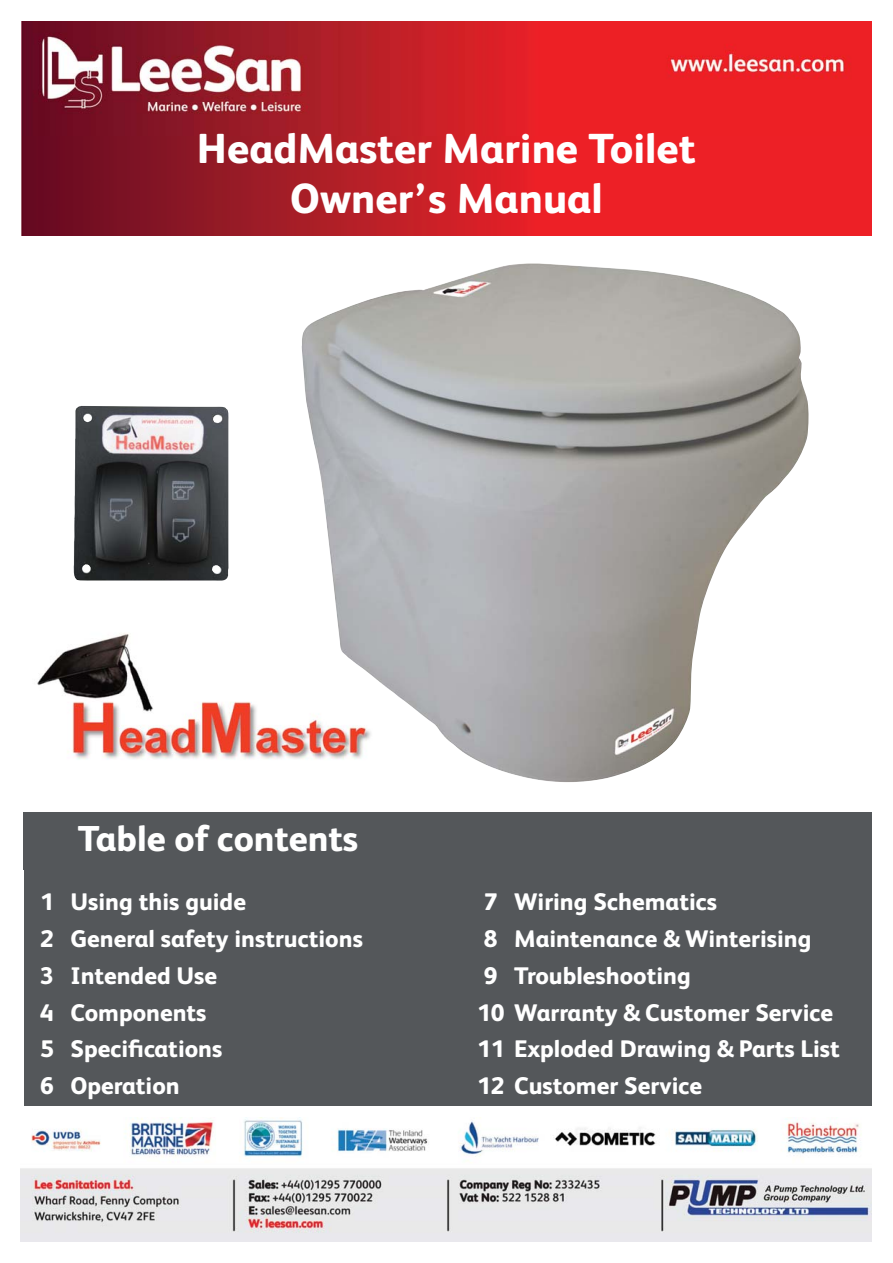
<style>
.page{position:relative;width:893px;height:1263px;background:#fff}
.page>*{position:absolute;margin:0;border:0;box-sizing:border-box;transform-origin:0 0}
.t1{font:800 42px/50.4px "FS Albert";color:#fff;text-align:center}
.t2{font:800 36px "FS Albert";color:#fff}
.t3{font:800 24px "FS Albert";color:#fff}
</style>
<div class="page">
<img style="left:37px;top:633px;width:265px;height:127px">
<img style="left:21px;top:136px;width:851px;height:99px">
<img style="left:21px;top:21px;width:851px;height:115px">
<img style="left:21px;top:1118px;width:851px;height:124px">
<img style="left:302px;top:263px;width:507px;height:519px">
<div style="left:24px;top:812px;width:848px;height:58px;background:#54575a"></div>
<div style="left:24px;top:870px;width:47px;height:15px;background:#54575a"></div>
<div style="left:71px;top:870px;width:396px;height:15px;background:#54575a"></div>
<div style="left:467px;top:870px;width:47px;height:15px;background:#54575a"></div>
<div style="left:514px;top:870px;width:358px;height:15px;background:#54575a"></div>
<div style="left:24px;top:885px;width:47px;height:37px;background:#54575a"></div>
<div style="left:71px;top:885px;width:396px;height:37px;background:#54575a"></div>
<div style="left:467px;top:885px;width:47px;height:37px;background:#54575a"></div>
<div style="left:514px;top:885px;width:358px;height:37px;background:#54575a"></div>
<div style="left:24px;top:922px;width:47px;height:37px;background:#54575a"></div>
<div style="left:71px;top:922px;width:396px;height:37px;background:#54575a"></div>
<div style="left:467px;top:922px;width:47px;height:37px;background:#54575a"></div>
<div style="left:514px;top:922px;width:358px;height:37px;background:#54575a"></div>
<div style="left:24px;top:959px;width:47px;height:37px;background:#54575a"></div>
<div style="left:71px;top:959px;width:396px;height:37px;background:#54575a"></div>
<div style="left:467px;top:959px;width:47px;height:37px;background:#54575a"></div>
<div style="left:514px;top:959px;width:358px;height:37px;background:#54575a"></div>
<div style="left:24px;top:996px;width:47px;height:36px;background:#54575a"></div>
<div style="left:71px;top:996px;width:396px;height:36px;background:#54575a"></div>
<div style="left:467px;top:996px;width:47px;height:36px;background:#54575a"></div>
<div style="left:514px;top:996px;width:358px;height:36px;background:#54575a"></div>
<div style="left:24px;top:1032px;width:47px;height:37px;background:#54575a"></div>
<div style="left:71px;top:1032px;width:396px;height:37px;background:#54575a"></div>
<div style="left:467px;top:1032px;width:47px;height:37px;background:#54575a"></div>
<div style="left:514px;top:1032px;width:358px;height:37px;background:#54575a"></div>
<div style="left:24px;top:1069px;width:47px;height:37px;background:#54575a"></div>
<div style="left:71px;top:1069px;width:396px;height:37px;background:#54575a"></div>
<div style="left:467px;top:1069px;width:47px;height:37px;background:#54575a"></div>
<div style="left:514px;top:1069px;width:358px;height:37px;background:#54575a"></div>
<img style="left:73px;top:406px;width:156px;height:175px">
<h1 class="t1" style="left:197px;top:128px;width:500px">HeadMaster Marine Toilet<br>Owner’s Manual</h1>
<h2 class="t2" style="left:78px;top:825px;width:282px">Table of contents</h2>
<p class="t3" style="left:40px;top:893px;width:207px">1 Using this guide</p>
<p class="t3" style="left:484px;top:893px;width:235px">7 Wiring Schematics</p>
<p class="t3" style="left:40px;top:930px;width:324px">2 General safety instructions</p>
<p class="t3" style="left:484px;top:930px;width:329px">8 Maintenance &amp; Winterising</p>
<p class="t3" style="left:40px;top:967px;width:178px">3 Intended Use</p>
<p class="t3" style="left:484px;top:967px;width:208px">9 Troubleshooting</p>
<p class="t3" style="left:40px;top:1003px;width:168px">4 Components</p>
<p class="t3" style="left:477px;top:1003px;width:358px">10 Warranty &amp; Customer Service</p>
<p class="t3" style="left:40px;top:1040px;width:184px">5 Specifications</p>
<p class="t3" style="left:477px;top:1040px;width:364px">11 Exploded Drawing &amp; Parts List</p>
<p class="t3" style="left:40px;top:1077px;width:141px">6 Operation</p>
<p class="t3" style="left:477px;top:1077px;width:226px">12 Customer Service</p>
</div>
